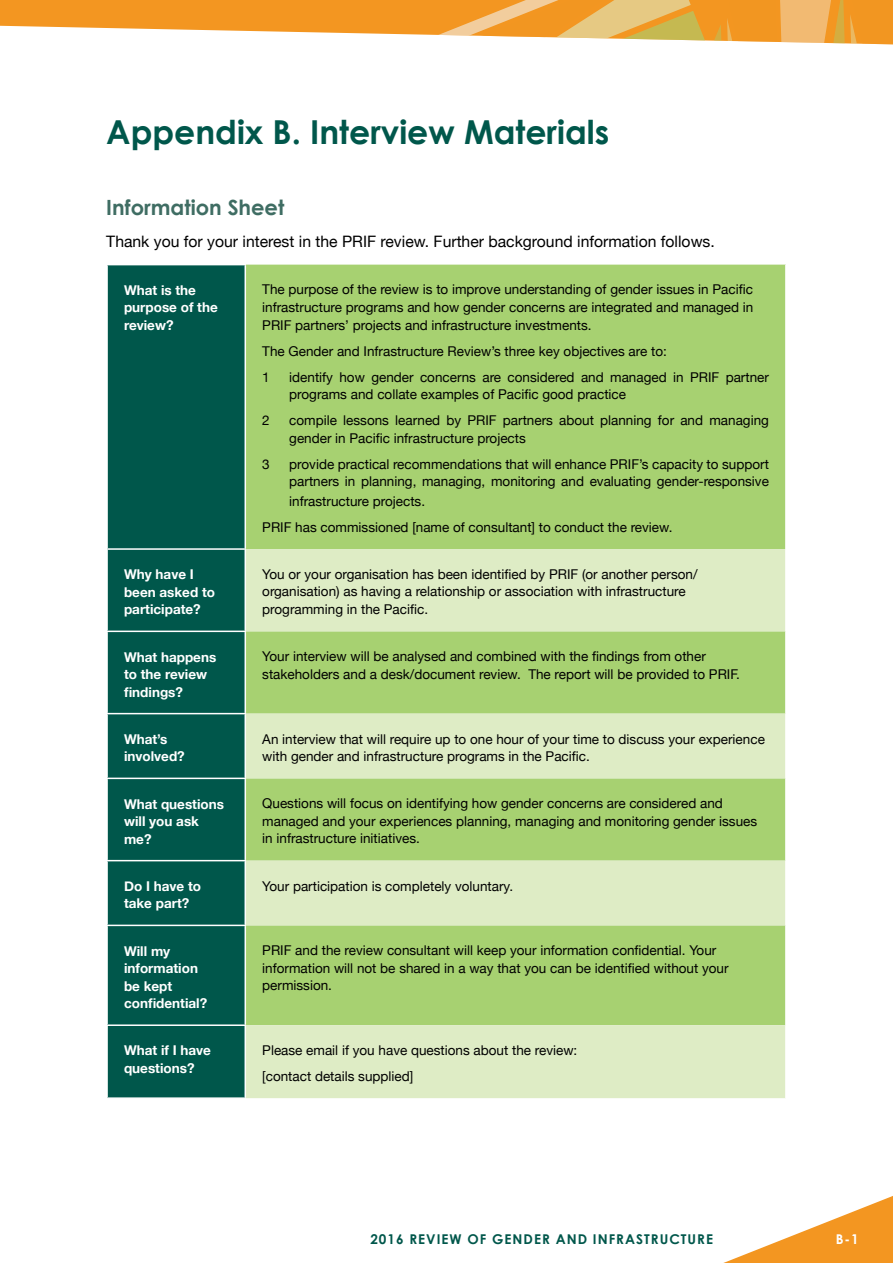
<style>
.page{position:relative;width:893px;height:1263px;background:#fff}
.page>*{position:absolute;margin:0;border:0;box-sizing:border-box;transform-origin:0 0}
.t1{font:700 33px "Century Gothic";color:#00574b}
.t2{font:700 21px "Century Gothic";color:#3f6d63}
.t3{font:15.75px "Helvetica Neue";color:#000}
.t4{font:13.5px/17.5px "Helvetica Neue";color:#000}
.t5{font:700 13.5px/17.5px "Helvetica Neue";color:#fff}
.t6{font:700 13.5px "Century Gothic";letter-spacing:.075em;color:#00574b}
.t7{font:700 13.5px "Century Gothic";color:#fff}
</style>
<div class="page">
<svg style="left:723px;top:1196px;width:170px;height:67px"></svg>
<svg style="left:0;top:0;width:893px;height:45px"></svg>
<div style="left:108px;top:265px;width:137px;height:832px;background:#00574b"></div>
<div style="left:246px;top:265px;width:539px;height:284px;background:#a7d171"></div>
<svg style="left:246px;top:549px;width:539px;height:549px;background:#c3df9c"></svg>
<hr style="left:106px;top:548px;width:140px;height:2px;background:#fff">
<hr style="left:106px;top:631px;width:140px;height:1px;background:#fff">
<hr style="left:106px;top:713px;width:140px;height:1px;background:#fff">
<hr style="left:106px;top:778px;width:140px;height:1px;background:#fff">
<hr style="left:106px;top:860px;width:140px;height:1px;background:#fff">
<hr style="left:106px;top:925px;width:140px;height:1px;background:#fff">
<hr style="left:106px;top:1024px;width:140px;height:2px;background:#fff">
<h1 class="t1" style="left:106px;top:111px;width:504px">Appendix B. Interview Materials</h1>
<h2 class="t2" style="left:106px;top:194px;width:180px">Information Sheet</h2>
<p class="t3" style="left:106px;top:230px;width:610px">Thank you for your interest in the PRIF review. Further background information follows.</p>
<p class="t5" style="left:124px;top:282px;width:95px">What is the purpose of the review?</p>
<p class="t4" style="left:262px;top:282px;width:493px;text-align:justify">The purpose of the review is to improve understanding of gender issues in Pacific infrastructure programs and how gender concerns are integrated and managed in PRIF partners’ projects and infrastructure investments.</p>
<p class="t4" style="left:262px;top:339px;width:406px;line-height:26.1px">The Gender and Infrastructure Review’s three key objectives are to:<br>1</p>
<p class="t4" style="left:289px;top:369px;width:481px">identify how gender concerns are considered and managed in PRIF partner programs and collate examples of Pacific good practice</p>
<p class="t4" style="left:262px;top:412px;width:9px">2</p>
<p class="t4" style="left:289px;top:412px;width:481px">compile lessons learned by PRIF partners about planning for and managing gender in Pacific infrastructure projects</p>
<p class="t4" style="left:262px;top:456px;width:9px">3</p>
<p class="t4" style="left:289px;top:456px;width:481px">provide practical recommendations that will enhance PRIF’s capacity to support partners in planning, managing, monitoring and evaluating gender-responsive</p>
<p class="t4" style="left:262px;top:489px;width:412px;line-height:26.1px;text-indent:27px">infrastructure projects.<br>PRIF has commissioned [name of consultant] to conduct the review.</p>
<p class="t5" style="left:124px;top:566px;width:93px">Why have I been asked to participate?</p>
<p class="t4" style="left:262px;top:566px;width:437px">You or your organisation has been identified by PRIF (or another person/ organisation) as having a relationship or association with infrastructure programming in the Pacific.</p>
<p class="t5" style="left:124px;top:648px;width:94px">What happens to the review findings?</p>
<p class="t4" style="left:262px;top:648px;width:479px">Your interview will be analysed and combined with the findings from other stakeholders and a desk/document review. The report will be provided to PRIF.</p>
<p class="t5" style="left:124px;top:730px;width:62px">What’s involved?</p>
<p class="t4" style="left:262px;top:731px;width:504px">An interview that will require up to one hour of your time to discuss your experience with gender and infrastructure programs in the Pacific.</p>
<p class="t5" style="left:124px;top:795px;width:101px">What questions will you ask me?</p>
<p class="t4" style="left:262px;top:795px;width:496px">Questions will focus on identifying how gender concerns are considered and managed and your experiences planning, managing and monitoring gender issues in infrastructure initiatives.</p>
<p class="t5" style="left:124px;top:878px;width:79px">Do I have to take part?</p>
<p class="t4" style="left:262px;top:878px;width:252px">Your participation is completely voluntary.</p>
<p class="t5" style="left:124px;top:942px;width:85px">Will my information be kept confidential?</p>
<p class="t4" style="left:262px;top:942px;width:468px">PRIF and the review consultant will keep your information confidential. Your information will not be shared in a way that you can be identified without your permission.</p>
<p class="t5" style="left:124px;top:1042px;width:88px">What if I have questions?</p>
<p class="t4" style="left:262px;top:1038px;width:317px;line-height:26.1px">Please email if you have questions about the review: [contact details supplied]</p>
<p class="t6" style="left:370px;top:1230px;width:344px">2016 REVIEW OF GENDER AND INFRASTRUCTURE</p>
<p class="t7" style="left:836px;top:1230px;width:25px">B-1</p>
</div>
